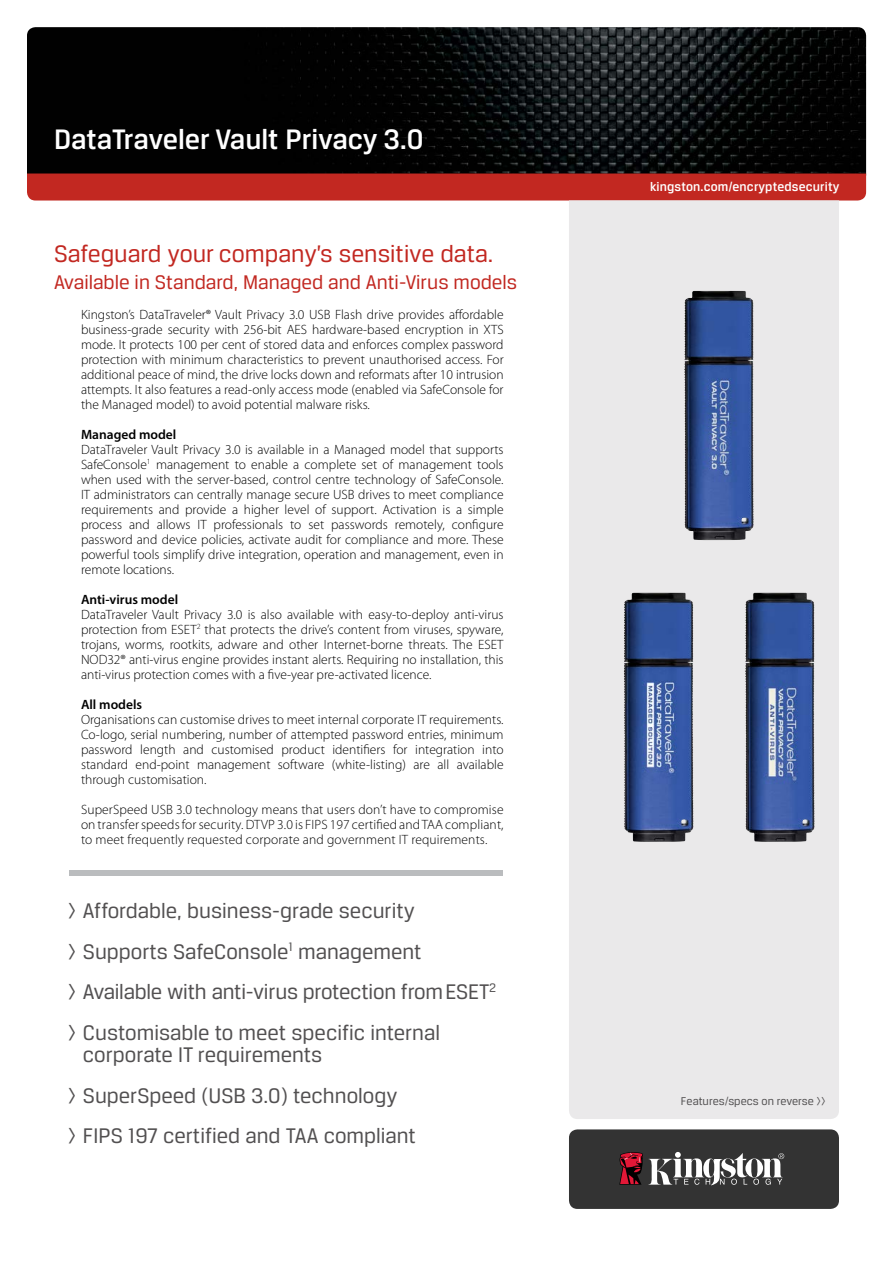
<style>
.page{position:relative;width:893px;height:1263px;background:#fff}
.page>*{position:absolute;margin:0;border:0;box-sizing:border-box;transform-origin:0 0}
.t1{font:500 30px "Breuer Text";color:#fff}
.t2{font:25.5px "Breuer Text";color:#c22821}
.t3{font:22.5px/40.5px "Breuer Text";color:#525051}
.t4{font:21px "Breuer Text";color:#c22821}
.t5{font:300 13.5px/15px "Myriad Pro";color:#000;text-align:justify}
.t6{font:600 13.5px "Myriad Pro";color:#000}
.t7{font:500 13.5px "Breuer Text";letter-spacing:.01em;color:#fff}
.t8{font:12px "Breuer Text";color:#525051}
</style>
<div class="page">
<img style="left:27px;top:27px;width:839px;height:146px">
<div style="left:27px;top:173px;width:839px;height:27px;background:#c22821"></div>
<svg style="left:569px;top:200px;width:270px;height:919px;background:#c7ccd8"></svg>
<div style="left:569px;top:1129px;width:270px;height:80px;background:#333;border-radius:9px"></div>
<svg style="left:619px;top:1152px;width:165px;height:33px"></svg>
<div style="left:69px;top:869px;width:433px;height:6px;background:#babcbe"></div>
<img style="left:624px;top:592px;width:10px;height:109px">
<img style="left:745px;top:592px;width:10px;height:109px">
<img style="left:684px;top:291px;width:10px;height:108px">
<h1 class="t1" style="left:54px;top:122px;width:371px">DataTraveler Vault Privacy 3.0</h1>
<h2 class="t2" style="left:54px;top:239px;width:441px">Safeguard your company’s sensitive data.</h2>
<h3 class="t4" style="left:54px;top:270px;width:465px">Available in Standard, Managed and Anti-Virus models</h3>
<p class="t5" style="left:81px;top:306px;width:424px">Kingston’s DataTraveler® Vault Privacy 3.0 USB Flash drive provides affordable business-grade security with 256-bit AES hardware-based encryption in XTS mode. It protects 100 per cent of stored data and enforces complex password protection with minimum characteristics to prevent unauthorised access. For additional peace of mind, the drive locks down and reformats after 10 intrusion attempts. It also features a read-only access mode (enabled via SafeConsole for the Managed model) to avoid potential malware risks.</p>
<p class="t6" style="left:81px;top:425px;width:97px">Managed model</p>
<p class="t5" style="left:81px;top:441px;width:424px">DataTraveler Vault Privacy 3.0 is available in a Managed model that supports SafeConsole<sup>1</sup> management to enable a complete set of management tools when used with the server-based, control centre technology of SafeConsole.<br>IT administrators can centrally manage secure USB drives to meet compliance requirements and provide a higher level of support. Activation is a simple process and allows IT professionals to set passwords remotely, configure password and device policies, activate audit for compliance and more. These powerful tools simplify drive integration, operation and management, even in remote locations.</p>
<p class="t6" style="left:81px;top:590px;width:99px">Anti-virus model</p>
<p class="t5" style="left:81px;top:606px;width:424px">DataTraveler Vault Privacy 3.0 is also available with easy-to-deploy anti-virus protection from ESET<sup>2</sup> that protects the drive’s content from viruses, spyware, trojans, worms, rootkits, adware and other Internet-borne threats. The ESET NOD32® anti-virus engine provides instant alerts. Requiring no installation, this anti-virus protection comes with a five-year pre-activated licence.</p>
<p class="t6" style="left:81px;top:695px;width:63px">All models</p>
<p class="t5" style="left:81px;top:711px;width:424px">Organisations can customise drives to meet internal corporate IT requirements.<br>Co-logo, serial numbering, number of attempted password entries, minimum password length and customised product identifiers for integration into standard end-point management software (white-listing) are all available through customisation.</p>
<p class="t5" style="left:81px;top:801px;width:424px">SuperSpeed USB 3.0 technology means that users don’t have to compromise on transfer speeds for security. DTVP 3.0 is FIPS 197 certified and TAA compliant, to meet frequently requested corporate and government IT requirements.</p>
<h3 class="t3" style="left:68px;top:890px;width:430px">&gt; Affordable, business-grade security<br>&gt; Supports SafeConsole<sup>1</sup> management<br>&gt; Available with anti-virus protection from ESET<sup>2 </sup>&gt; Customisable to meet specific internal</h3>
<h3 class="t3" style="left:68px;top:1034px;width:350px;text-indent:15px">corporate IT requirements<br>&gt; SuperSpeed (USB 3.0) technology<br>&gt; FIPS 197 certified and TAA compliant</h3>
<p class="t7" style="left:650px;top:179px;width:191px">kingston.com/encryptedsecurity</p>
<p class="t8" style="left:681px;top:1094px;width:146px">Features/specs on reverse &gt;&gt;</p>
</div>
